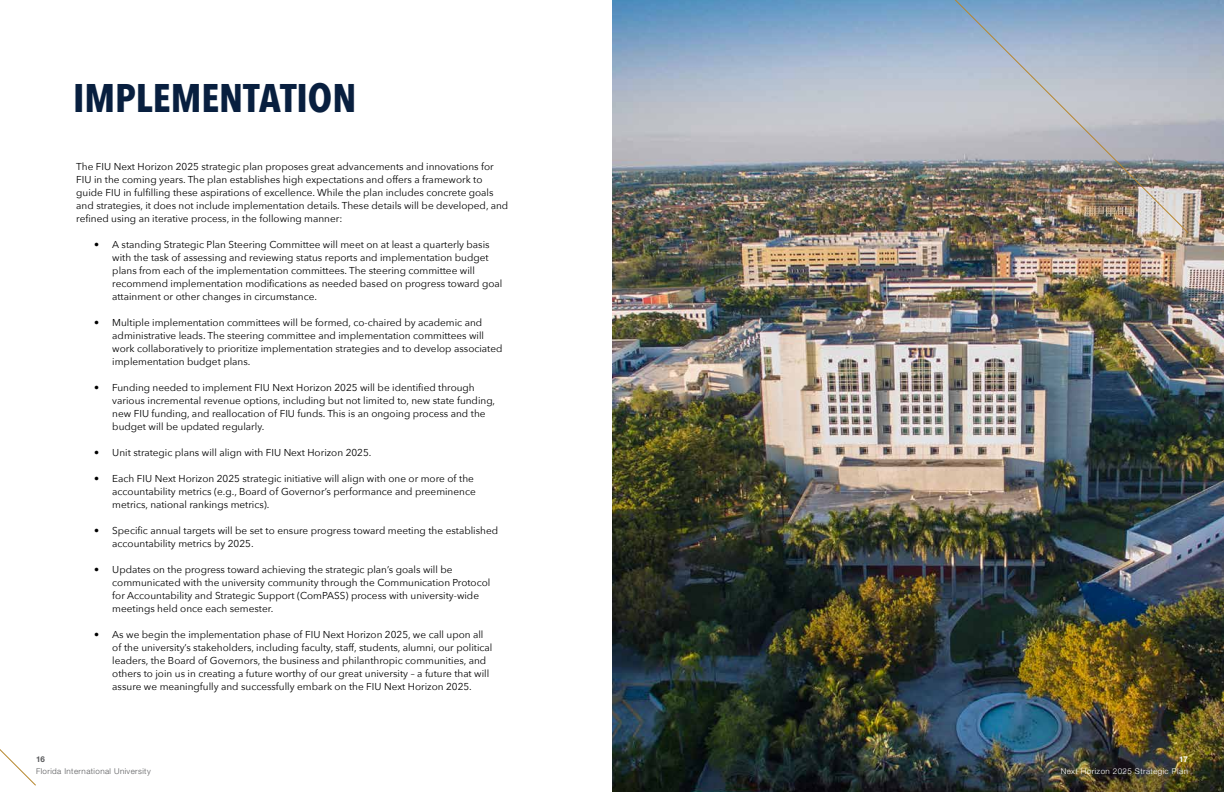
<style>
.page{position:relative;width:1224px;height:792px;background:#fff}
.page>*{position:absolute;margin:0;border:0;box-sizing:border-box;transform-origin:0 0}
.t1{font:700 39.8px "Avenir Next Condensed";color:#081f3f}
.t2{font:10px/13px "Avenir Next";color:#000}
.t3{font:300 8px "Helvetica Neue LT Std";letter-spacing:.05em;color:#58595b}
.t4{font:300 8px "Helvetica Neue LT Std";letter-spacing:.05em;color:#fff}
.t5{font:700 8px "Helvetica Neue LT Std";color:#58595b}
.t6{font:700 8px "Helvetica Neue LT Std";color:#fff}
</style>
<div class="page">
<img style="left:612px;top:0;width:612px;height:792px">
<img style="left:859px;top:0;width:330px;height:234px">
<svg style="left:0;top:749px;width:36px;height:37px"></svg>
<h1 class="t1" style="left:73px;top:74px;width:285px">IMPLEMENTATION</h1>
<p class="t2" style="left:76px;top:160px;width:434px">The FIU Next Horizon 2025 strategic plan proposes great advancements and innovations for FIU in the coming years. The plan establishes high expectations and offers a framework to guide FIU in fulfilling these aspirations of excellence. While the plan includes concrete goals and strategies, it does not include implementation details. These details will be developed, and refined using an iterative process, in the following manner:</p>
<p class="t2" style="left:112px;top:238px;width:392px;text-indent:-18px">• A standing Strategic Plan Steering Committee will meet on at least a quarterly basis with the task of assessing and reviewing status reports and implementation budget plans from each of the implementation committees. The steering committee will recommend implementation modifications as needed based on progress toward goal attainment or other changes in circumstance.</p>
<p class="t2" style="left:112px;top:316px;width:392px;text-indent:-18px">• Multiple implementation committees will be formed, co-chaired by academic and administrative leads. The steering committee and implementation committees will work collaboratively to prioritize implementation strategies and to develop associated implementation budget plans.</p>
<p class="t2" style="left:112px;top:381px;width:384px;text-indent:-18px">• Funding needed to implement FIU Next Horizon 2025 will be identified through various incremental revenue options, including but not limited to, new state funding, new FIU funding, and reallocation of FIU funds. This is an ongoing process and the budget will be updated regularly.</p>
<p class="t2" style="left:94px;top:446px;width:279px">• Unit strategic plans will align with FIU Next Horizon 2025.</p>
<p class="t2" style="left:112px;top:472px;width:365px;text-indent:-18px">• Each FIU Next Horizon 2025 strategic initiative will align with one or more of the accountability metrics (e.g., Board of Governor’s performance and preeminence metrics, national rankings metrics).</p>
<p class="t2" style="left:112px;top:524px;width:387px;text-indent:-18px">• Specific annual targets will be set to ensure progress toward meeting the established accountability metrics by 2025.</p>
<p class="t2" style="left:112px;top:563px;width:380px;text-indent:-18px">• Updates on the progress toward achieving the strategic plan’s goals will be communicated with the university community through the Communication Protocol for Accountability and Strategic Support (ComPASS) process with university-wide meetings held once each semester.</p>
<p class="t2" style="left:112px;top:628px;width:382px;text-indent:-18px">• As we begin the implementation phase of FIU Next Horizon 2025, we call upon all of the university’s stakeholders, including faculty, staff, students, alumni, our political leaders, the Board of Governors, the business and philanthropic communities, and others to join us in creating a future worthy of our great university – a future that will assure we meaningfully and successfully embark on the FIU Next Horizon 2025.</p>
<p class="t5" style="left:36px;top:754px;width:10px">16</p>
<p class="t6" style="left:1179px;top:754px;width:10px">17</p>
<p class="t3" style="left:36px;top:766px;width:116px">Florida International University</p>
<p class="t4" style="left:1061px;top:766px;width:129px">Next Horizon 2025 Strategic Plan</p>
</div>
